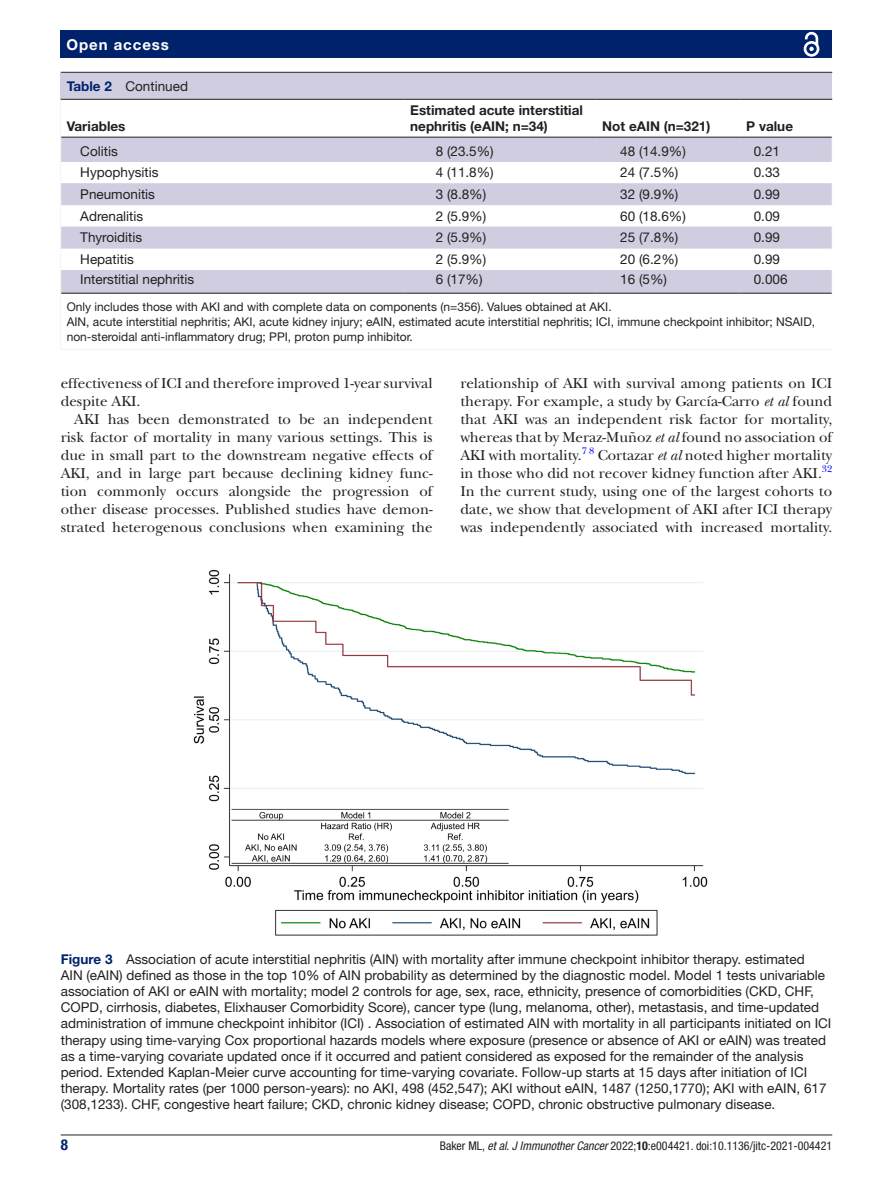
<style>
.page{position:relative;width:893px;height:1191px;background:#fff}
.page>*{position:absolute;margin:0;border:0;box-sizing:border-box;transform-origin:0 0}
.t1{font:15px/18px "New Baskerville";color:#231f20;text-align:justify}
.t2{font:700 15px "Helvetica Neue LT Std";letter-spacing:.065em;color:#fff}
.t3{font:700 condensed 15px "Helvetica Neue LT Std";color:#00226b}
.t4{font:13.5px/16.2px "Helvetica Neue LT Std";color:#231f20}
.t5{font:700 13.5px/16.2px "Helvetica Neue LT Std";color:#231f20}
.t6{font:12px/15px "Helvetica Neue LT Std";color:#231f20}
.t7{font:condensed 12px "Helvetica Neue LT Std";color:#231f20}
.t8{font:9.9px "New Baskerville";color:#00f}
.s1{font-weight:700;color:#00226b}
.s2{font-style:italic}
.s3{font-weight:700}
</style>
<div class="page">
<hr style="left:61px;top:1134px;width:771px;height:1px;background:#231f20">
<div style="left:61px;top:31px;width:771px;height:27px;background:#00226b"></div>
<svg style="left:803px;top:31px;width:17px;height:26px"></svg>
<div style="left:61px;top:91px;width:771px;height:259px;background:#d0cde0"></div>
<div style="left:61px;top:100px;width:771px;height:250px;background:#fff"></div>
<svg style="left:61px;top:138px;width:771px;height:155px"></svg>
<hr style="left:61px;top:99px;width:343px;height:1px;background:#231f20">
<hr style="left:61px;top:137px;width:343px;height:1px;background:#231f20">
<hr style="left:404px;top:99px;width:192px;height:1px;background:#231f20">
<hr style="left:404px;top:137px;width:192px;height:1px;background:#231f20">
<hr style="left:596px;top:99px;width:144px;height:1px;background:#231f20">
<hr style="left:596px;top:137px;width:144px;height:1px;background:#231f20">
<hr style="left:740px;top:99px;width:92px;height:1px;background:#231f20">
<hr style="left:740px;top:137px;width:92px;height:1px;background:#231f20">
<hr style="left:404px;top:293px;width:192px;height:1px;background:#231f20">
<hr style="left:596px;top:293px;width:144px;height:1px;background:#231f20">
<hr style="left:740px;top:293px;width:92px;height:1px;background:#231f20">
<hr style="left:61px;top:293px;width:343px;height:1px;background:#231f20">
<svg style="left:60px;top:137px;width:1px;height:156px"></svg>
<hr style="left:67px;top:310px;width:765px;height:1px;background:#fff">
<hr style="left:67px;top:340px;width:765px;height:1px;background:#fff">
<div style="left:61px;top:73px;width:771px;height:18px;background:#d0cde0"></div>
<hr style="left:61px;top:72px;width:771px;height:1px;background:#231f20">
<img style="left:193px;top:569px;width:515px;height:367px">
<p class="t2" style="left:66px;top:35px;width:104px">Open access</p>
<p class="t4" style="left:67px;top:78px;width:123px"><span class="s1">Table 2</span> Continued</p>
<p class="t5" style="left:67px;top:118px;width:60px">Variables</p>
<p class="t5" style="left:410px;top:102px;width:174px">Estimated acute interstitial nephritis (eAIN; n=34)</p>
<p class="t5" style="left:602px;top:118px;width:110px">Not eAIN (n=321)</p>
<p class="t5" style="left:746px;top:118px;width:48px">P value</p>
<p class="t4" style="left:80px;top:143px;width:39px">Colitis</p>
<p class="t4" style="left:436px;top:143px;width:60px">8 (23.5%)</p>
<p class="t4" style="left:620px;top:143px;width:67px">48 (14.9%)</p>
<p class="t4" style="left:754px;top:143px;width:28px">0.21</p>
<p class="t4" style="left:80px;top:164px;width:80px">Hypophysitis</p>
<p class="t4" style="left:436px;top:164px;width:60px">4 (11.8%)</p>
<p class="t4" style="left:620px;top:164px;width:60px">24 (7.5%)</p>
<p class="t4" style="left:754px;top:164px;width:28px">0.33</p>
<p class="t4" style="left:80px;top:186px;width:76px">Pneumonitis</p>
<p class="t4" style="left:436px;top:186px;width:52px">3 (8.8%)</p>
<p class="t4" style="left:620px;top:186px;width:60px">32 (9.9%)</p>
<p class="t4" style="left:754px;top:186px;width:28px">0.99</p>
<p class="t4" style="left:80px;top:208px;width:65px">Adrenalitis</p>
<p class="t4" style="left:436px;top:208px;width:52px">2 (5.9%)</p>
<p class="t4" style="left:620px;top:208px;width:67px">60 (18.6%)</p>
<p class="t4" style="left:754px;top:208px;width:28px">0.09</p>
<p class="t4" style="left:80px;top:229px;width:64px">Thyroiditis</p>
<p class="t4" style="left:436px;top:229px;width:52px">2 (5.9%)</p>
<p class="t4" style="left:620px;top:229px;width:60px">25 (7.8%)</p>
<p class="t4" style="left:754px;top:229px;width:28px">0.99</p>
<p class="t4" style="left:80px;top:251px;width:55px">Hepatitis</p>
<p class="t4" style="left:436px;top:251px;width:52px">2 (5.9%)</p>
<p class="t4" style="left:620px;top:251px;width:60px">20 (6.2%)</p>
<p class="t4" style="left:754px;top:251px;width:28px">0.99</p>
<p class="t4" style="left:80px;top:271px;width:116px">Interstitial nephritis</p>
<p class="t4" style="left:436px;top:271px;width:48px">6 (17%)</p>
<p class="t4" style="left:620px;top:271px;width:48px">16 (5%)</p>
<p class="t4" style="left:754px;top:271px;width:35px">0.006</p>
<p class="t6" style="left:67px;top:299px;width:750px">Only includes those with AKI and with complete data on components (n=356). Values obtained at AKI.<br>AIN, acute interstitial nephritis; AKI, acute kidney injury; eAIN, estimated acute interstitial nephritis; ICI, immune checkpoint inhibitor; NSAID, non-steroidal anti-inflammatory drug; PPI, proton pump inhibitor.</p>
<p class="t1" style="left:61px;top:374px;width:373px">effectiveness of ICI and therefore improved 1-year survival despite AKI.</p>
<p class="t1" style="left:61px;top:410px;width:373px;text-indent:14px">AKI has been demonstrated to be an independent risk factor of mortality in many various settings. This is due in small part to the downstream negative effects of AKI, and in large part because declining kidney func&shy;tion commonly occurs alongside the progression of other disease processes. Published studies have demon&shy;strated heterogenous conclusions when examining the</p>
<p class="t1" style="left:460px;top:374px;width:373px">relationship of AKI with survival among patients on ICI therapy. For example, a study by García-Carro <span class="s2">et al</span> found that AKI was an independent risk factor for mortality, whereas that by Meraz-Muñoz <span class="s2">et al</span> found no association of AKI with mortality.</p>
<p class="t8" style="left:582px;top:445px;width:14px">7 8</p>
<p class="t1" style="left:460px;top:446px;width:373px;text-indent:137px">Cortazar <span class="s2">et al</span> noted higher mortality in those who did not recover kidney function after AKI.</p>
<p class="t8" style="left:822px;top:463px;width:12px">32</p>
<p class="t1" style="left:460px;top:482px;width:373px">In the current study, using one of the largest cohorts to date, we show that development of AKI after ICI therapy was independently associated with increased mortality.</p>
<p class="t4" style="left:61px;top:950px;width:772px"><span class="s1">Figure 3</span> Association of acute interstitial nephritis (AIN) with mortality after immune checkpoint inhibitor therapy. estimated<br>AIN (eAIN) defined as those in the top 10% of AIN probability as determined by the diagnostic model. Model 1 tests univariable association of AKI or eAIN with mortality; model 2 controls for age, sex, race, ethnicity, presence of comorbidities (CKD, CHF, COPD, cirrhosis, diabetes, Elixhauser Comorbidity Score), cancer type (lung, melanoma, other), metastasis, and time-updated administration of immune checkpoint inhibitor (ICI) . Association of estimated AIN with mortality in all participants initiated on ICI therapy using time-varying Cox proportional hazards models where exposure (presence or absence of AKI or eAIN) was treated as a time-varying covariate updated once if it occurred and patient considered as exposed for the remainder of the analysis period. Extended Kaplan-Meier curve accounting for time-varying covariate. Follow-up starts at 15 days after initiation of ICI therapy. Mortality rates (per 1000 person-years): no AKI, 498 (452,547); AKI without eAIN, 1487 (1250,1770); AKI with eAIN, 617 (308,1233). CHF, congestive heart failure; CKD, chronic kidney disease; COPD, chronic obstructive pulmonary disease.</p>
<p class="t3" style="left:61px;top:1135px;width:9px">8</p>
<p class="t7" style="left:440px;top:1138px;width:394px">Baker ML, <span class="s2">et al</span>. <span class="s2">J Immunother Cancer</span> 2022;<span class="s3">10</span>:e004421. doi:10.1136/jitc-2021-004421</p>
</div>
